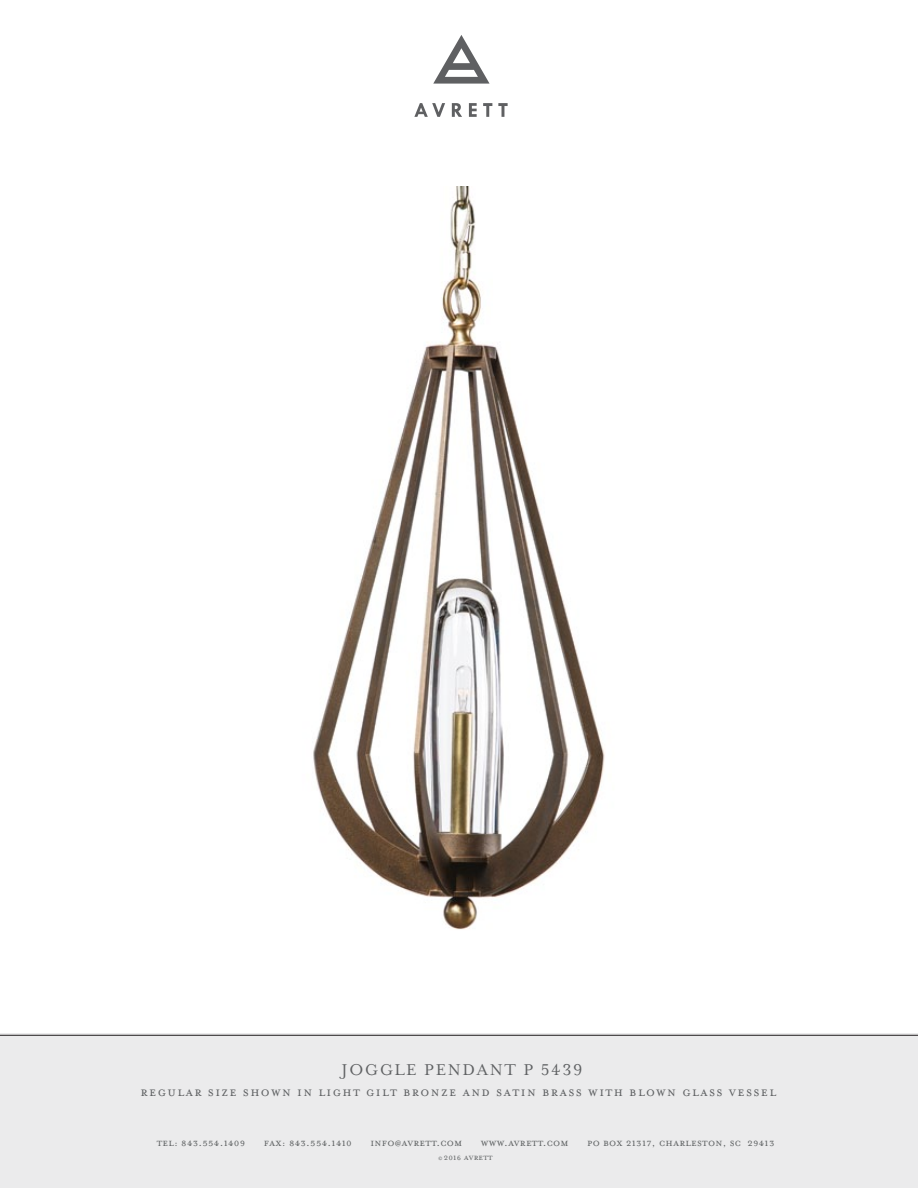
<style>
.page{position:relative;width:918px;height:1188px;background:#fff}
.page>*{position:absolute;margin:0;border:0;box-sizing:border-box;transform-origin:0 0}
.t1{font:18px "Mrs Eaves Small Caps OT";letter-spacing:.09em;color:#5f6163}
.t2{font:15px "Mrs Eaves Small Caps OT";letter-spacing:.09em;color:#5f6163}
.t3{font:12px "Mrs Eaves All Small Caps OT";letter-spacing:.02em;color:#606364}
.t4{font:9.75px "Mrs Eaves All Small Caps OT";letter-spacing:.02em;color:#606364}
.s1{font-size:7.5px}
</style>
<div class="page">
<img style="left:165px;top:186px;width:593px;height:848px">
<svg style="left:414px;top:103px;width:31px;height:14px"></svg>
<svg style="left:452px;top:103px;width:10px;height:14px"></svg>
<svg style="left:469px;top:103px;width:8px;height:14px"></svg>
<svg style="left:483px;top:103px;width:9px;height:14px"></svg>
<svg style="left:498px;top:103px;width:10px;height:14px"></svg>
<svg style="left:433px;top:35px;width:57px;height:49px"></svg>
<div style="left:0;top:1034px;width:918px;height:154px;background:#ebebec"></div>
<hr style="left:0;top:1035px;width:918px;height:1px;background:#231f20">
<h1 class="t1" style="left:342px;top:1060px;width:243px">JOGGLE PENDANT P 5439</h1>
<p class="t2" style="left:141px;top:1083px;width:637px">regular size shown in light gilt bronze and satin brass with blown glass vessel</p>
<p class="t3" style="left:157px;top:1136px;width:90px">tel: 843.554.1409</p>
<p class="t3" style="left:264px;top:1136px;width:90px">fax: 843.554.1410</p>
<p class="t3" style="left:370px;top:1136px;width:93px">info@avrett.com</p>
<p class="t3" style="left:481px;top:1136px;width:89px">www.avrett.com</p>
<p class="t3" style="left:587px;top:1136px;width:189px">po box 21317, charleston, sc 29413</p>
<p class="t4" style="left:438px;top:1151px;width:56px"><span class="s1">©</span> 2016 avrett</p>
</div>
